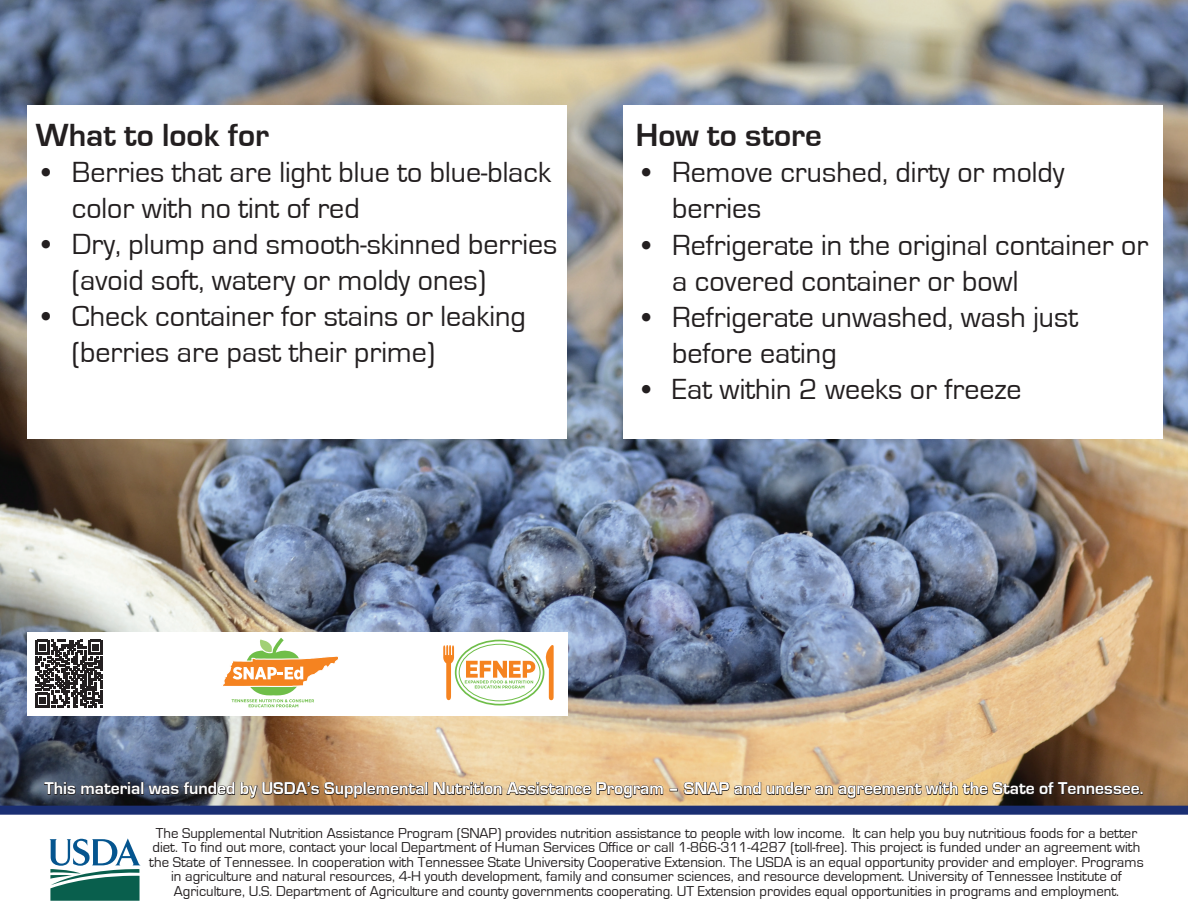
<style>
.page{position:relative;width:1188px;height:918px;background:#fff}
.page>*{position:absolute;margin:0;border:0;box-sizing:border-box;transform-origin:0 0}
.t1{font:700 33px "Eurostile";color:#231f20}
.t2{font:30px/36.2px "Eurostile";color:#231f20}
.t3{font:700 17.7px "Eurostile";color:#fff}
.t4{font:14.85px/14.5px "Eurostile";color:#231f20;text-align:center}
</style>
<div class="page">
<img style="left:0;top:0;width:1188px;height:806px">
<div style="left:623px;top:105px;width:540px;height:334px;background:#fff"></div>
<div style="left:27px;top:105px;width:540px;height:334px;background:#fff"></div>
<svg style="left:49px;top:838px;width:92px;height:63px"></svg>
<div style="left:27px;top:632px;width:540px;height:83px;background:#fff"></div>
<svg style="left:35px;top:640px;width:67px;height:67px"></svg>
<img style="left:44px;top:774px;width:620px;height:28px">
<svg style="left:670px;top:774px;width:473px;height:28px;background:#a48863"></svg>
<svg style="left:223px;top:638px;width:115px;height:69px"></svg>
<div style="left:455px;top:640px;width:89px;height:66px;border:2px solid #6fbe49;border-radius:50%"></div>
<div style="left:459px;top:644px;width:81px;height:57px;border:1px solid #6fbe49;border-radius:50%"></div>
<svg style="left:465px;top:661px;width:70px;height:28px"></svg>
<svg style="left:546px;top:645px;width:8px;height:55px"></svg>
<svg style="left:443px;top:645px;width:11px;height:55px"></svg>
<div style="left:0;top:806px;width:1188px;height:9px;background:#1a2e72"></div>
<p class="t1" style="left:36px;top:117px;width:235px">What to look for</p>
<p class="t2" style="left:72px;top:155px;width:481px;text-indent:-30px">• Berries that are light blue to blue-black color with no tint of red</p>
<p class="t2" style="left:72px;top:227px;width:487px;text-indent:-30px">• Dry, plump and smooth-skinned berries (avoid soft, watery or moldy ones)</p>
<p class="t2" style="left:72px;top:299px;width:455px;text-indent:-30px">• Check container for stains or leaking (berries are past their prime)</p>
<p class="t1" style="left:636px;top:117px;width:187px">How to store</p>
<p class="t2" style="left:672px;top:155px;width:394px;text-indent:-30px">• Remove crushed, dirty or moldy berries</p>
<p class="t2" style="left:672px;top:227px;width:478px;text-indent:-30px">• Refrigerate in the original container or a covered container or bowl</p>
<p class="t2" style="left:672px;top:299px;width:408px;text-indent:-30px">• Refrigerate unwashed, wash just before eating</p>
<p class="t2" style="left:642px;top:372px;width:381px">• Eat within 2 weeks or freeze</p>
<p class="t3" style="left:45px;top:779px;width:1100px">This material was funded by USDA’s Supplemental Nutrition Assistance Program – SNAP and under an agreement with the State of Tennessee.</p>
<p class="t4" style="left:149px;top:826px;width:996px">The Supplemental Nutrition Assistance Program (SNAP) provides nutrition assistance to people with low income. It can help you buy nutritious foods for a better diet. To find out more, contact your local Department of Human Services Office or call 1-866-311-4287 (toll-free). This project is funded under an agreement with the State of Tennessee. In cooperation with Tennessee State University Cooperative Extension. The USDA is an equal opportunity provider and employer. Programs in agriculture and natural resources, 4-H youth development, family and consumer sciences, and resource development. University of Tennessee Institute of Agriculture, U.S. Department of Agriculture and county governments cooperating. UT Extension provides equal opportunities in programs and employment.</p>
</div>
